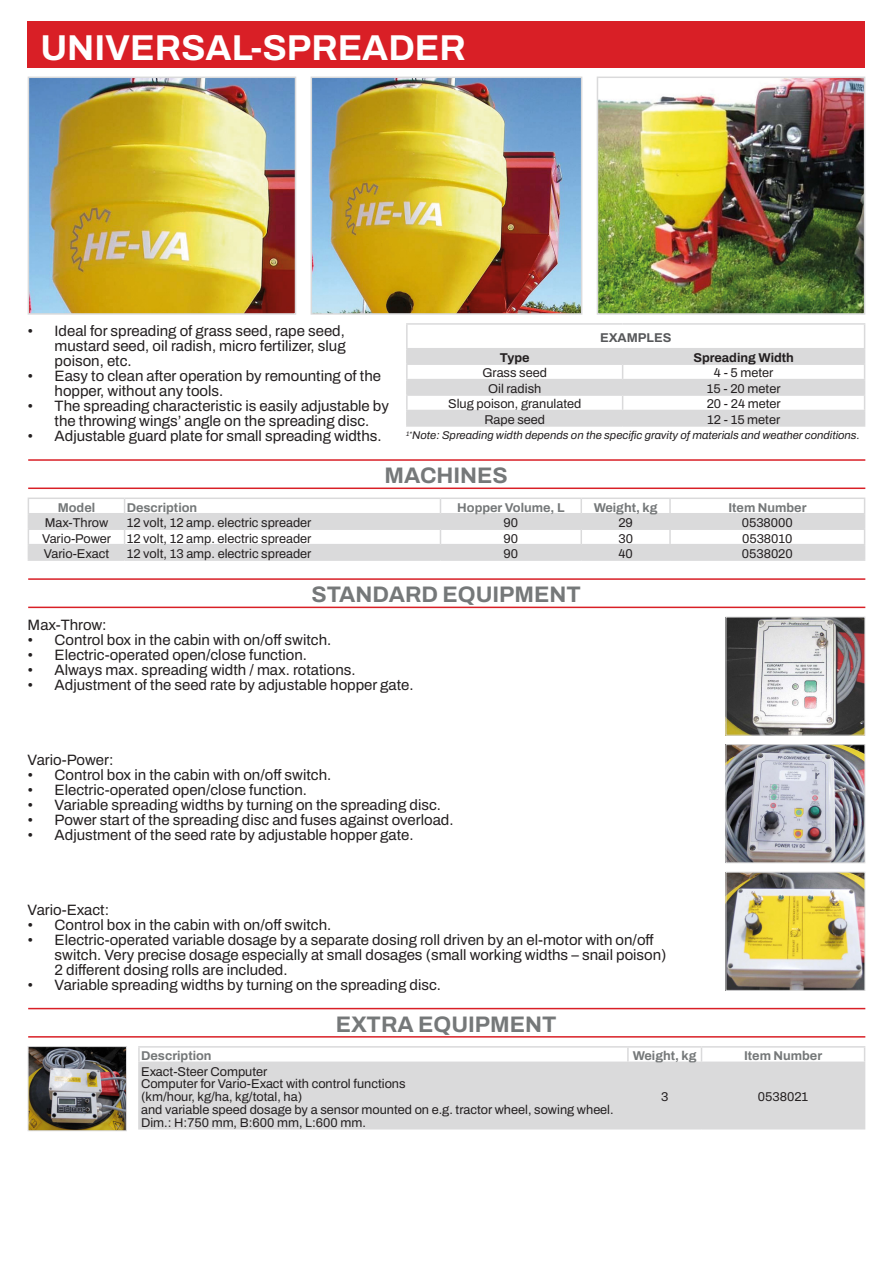
<style>
.page{position:relative;width:893px;height:1263px;background:#fff}
.page>*{position:absolute;margin:0;border:0;box-sizing:border-box;transform-origin:0 0}
.Overskrift_DK{font:700 36px "Archivo";color:#fff}
.Underoverskrift_DK{font:700 22.5px "Archivo";color:#757879}
.t1{font:15px/15px "Archivo";color:#231f20}
.t2{font:12.75px "Archivo";color:#231f20}
.t3{font:700 12.75px "Archivo";color:#757879}
.t4{font:700 12.75px "Archivo";color:#231f20}
.t5{font:700 12.75px "Archivo";color:#57585a}
.t6{font:italic 11.25px "Archivo";color:#231f20}
</style>
<div class="page">
<img style="left:31px;top:80px;width:262px;height:232px">
<div style="left:28px;top:77px;width:268px;height:238px;border:2px solid #dadadb"></div>
<img style="left:600px;top:80px;width:262px;height:232px">
<div style="left:597px;top:77px;width:268px;height:238px;border:2px solid #dadadb"></div>
<div style="left:28px;top:21px;width:837px;height:47px;background:#d91f26"></div>
<hr style="left:28px;top:459px;width:837px;height:2px;background:#d91f26">
<hr style="left:28px;top:487px;width:837px;height:2px;background:#d91f26">
<img style="left:314px;top:80px;width:265px;height:232px">
<div style="left:311px;top:77px;width:271px;height:238px;border:2px solid #dadadb"></div>
<hr style="left:28px;top:497px;width:97px;height:2px;background:#dadadb">
<hr style="left:125px;top:497px;width:315px;height:2px;background:#dadadb">
<hr style="left:440px;top:497px;width:141px;height:2px;background:#dadadb">
<hr style="left:581px;top:497px;width:89px;height:2px;background:#dadadb">
<hr style="left:670px;top:497px;width:195px;height:2px;background:#dadadb">
<svg style="left:28px;top:499px;width:837px;height:60px"></svg>
<hr style="left:28px;top:559px;width:97px;height:2px;background:#dadadb">
<hr style="left:125px;top:559px;width:315px;height:2px;background:#dadadb">
<hr style="left:440px;top:559px;width:141px;height:2px;background:#dadadb">
<hr style="left:581px;top:559px;width:89px;height:2px;background:#dadadb">
<hr style="left:670px;top:559px;width:195px;height:2px;background:#dadadb">
<hr style="left:28px;top:578px;width:837px;height:2px;background:#d91f26">
<hr style="left:28px;top:607px;width:837px;height:1px;background:#d91f26">
<img style="left:727px;top:619px;width:136px;height:115px">
<div style="left:725px;top:617px;width:140px;height:119px;border:1px solid #dadadb"></div>
<img style="left:727px;top:874px;width:136px;height:115px">
<div style="left:725px;top:872px;width:140px;height:119px;border:1px solid #dadadb"></div>
<img style="left:727px;top:746px;width:136px;height:115px">
<div style="left:725px;top:744px;width:140px;height:119px;border:1px solid #dadadb"></div>
<hr style="left:28px;top:1008px;width:837px;height:1px;background:#d91f26">
<hr style="left:28px;top:1036px;width:837px;height:1px;background:#d91f26">
<div style="left:140px;top:1063px;width:724px;height:65px;background:#dadadb"></div>
<hr style="left:138px;top:1046px;width:490px;height:1px;background:#dadadb">
<svg style="left:138px;top:1047px;width:2px;height:14px"></svg>
<hr style="left:628px;top:1046px;width:73px;height:1px;background:#dadadb">
<hr style="left:701px;top:1046px;width:164px;height:1px;background:#dadadb">
<svg style="left:701px;top:1047px;width:1px;height:14px"></svg>
<svg style="left:864px;top:1047px;width:1px;height:14px"></svg>
<hr style="left:628px;top:1061px;width:73px;height:2px;background:#dadadb">
<hr style="left:701px;top:1061px;width:164px;height:2px;background:#dadadb">
<hr style="left:864px;top:1063px;width:1px;height:65px;background:#dadadb">
<hr style="left:628px;top:1128px;width:73px;height:1px;background:#dadadb">
<hr style="left:701px;top:1128px;width:164px;height:1px;background:#dadadb">
<hr style="left:138px;top:1061px;width:490px;height:2px;background:#dadadb">
<hr style="left:138px;top:1063px;width:2px;height:65px;background:#dadadb">
<hr style="left:701px;top:1063px;width:1px;height:65px;background:#dadadb">
<hr style="left:138px;top:1128px;width:490px;height:1px;background:#dadadb">
<svg style="left:627px;top:1047px;width:2px;height:14px"></svg>
<hr style="left:627px;top:1063px;width:2px;height:65px;background:#dadadb">
<hr style="left:406px;top:323px;width:217px;height:2px;background:#dadadb">
<hr style="left:623px;top:323px;width:242px;height:2px;background:#dadadb">
<svg style="left:406px;top:325px;width:459px;height:100px"></svg>
<hr style="left:406px;top:425px;width:217px;height:2px;background:#dadadb">
<hr style="left:623px;top:425px;width:242px;height:2px;background:#dadadb">
<img style="left:30px;top:1048px;width:95px;height:81px">
<div style="left:28px;top:1046px;width:99px;height:85px;border:1px solid #dadadb"></div>
<p class="Overskrift_DK" style="left:40px;top:21px;width:427px">UNIVERSAL-SPREADER</p>
<p class="t1" style="left:55px;top:324px;width:293px;text-align:justify;text-indent:-27px">• Ideal for spreading of grass seed, rape seed, mustard seed, oil radish, micro fertilizer, slug poison, etc.</p>
<p class="t1" style="left:55px;top:369px;width:328px;text-indent:-27px">• Easy to clean after operation by remounting of the hopper, without any tools.</p>
<p class="t1" style="left:28px;top:399px;width:363px;text-align:center">• The spreading characteristic is easily adjustable by the throwing wings’ angle on the spreading disc.</p>
<p class="t1" style="left:28px;top:429px;width:356px">• Adjustable guard plate for small spreading widths.</p>
<p class="Underoverskrift_DK" style="left:384px;top:458px;width:125px">MACHINES</p>
<p class="t3" style="left:58px;top:498px;width:39px">Model</p>
<p class="t3" style="left:127px;top:498px;width:72px">Description</p>
<p class="t3" style="left:457px;top:498px;width:109px">Hopper Volume, L</p>
<p class="t3" style="left:594px;top:498px;width:65px">Weight, kg</p>
<p class="t3" style="left:728px;top:498px;width:80px">Item Number</p>
<p class="t2" style="left:45px;top:513px;width:65px">Max-Throw</p>
<p class="t2" style="left:127px;top:513px;width:186px">12 volt, 12 amp. electric spreader</p>
<p class="t2" style="left:504px;top:513px;width:16px">90</p>
<p class="t2" style="left:618px;top:513px;width:16px">29</p>
<p class="t2" style="left:742px;top:513px;width:53px">0538000</p>
<p class="t2" style="left:42px;top:529px;width:71px">Vario-Power</p>
<p class="t2" style="left:127px;top:529px;width:186px">12 volt, 12 amp. electric spreader</p>
<p class="t2" style="left:504px;top:529px;width:16px">90</p>
<p class="t2" style="left:618px;top:529px;width:16px">30</p>
<p class="t2" style="left:742px;top:529px;width:52px">0538010</p>
<p class="t2" style="left:44px;top:544px;width:67px">Vario-Exact</p>
<p class="t2" style="left:127px;top:544px;width:186px">12 volt, 13 amp. electric spreader</p>
<p class="t2" style="left:504px;top:544px;width:16px">90</p>
<p class="t2" style="left:618px;top:544px;width:16px">40</p>
<p class="t2" style="left:742px;top:544px;width:53px">0538020</p>
<p class="Underoverskrift_DK" style="left:311px;top:577px;width:271px">STANDARD EQUIPMENT</p>
<p class="t1" style="left:28px;top:617px;width:81px">Max-Throw:</p>
<p class="t1" style="left:28px;top:632px;width:305px">• Control box in the cabin with on/off switch.</p>
<p class="t1" style="left:28px;top:647px;width:281px">• Electric-operated open/close function.</p>
<p class="t1" style="left:28px;top:662px;width:330px">• Always max. spreading width / max. rotations.</p>
<p class="t1" style="left:28px;top:677px;width:387px">• Adjustment of the seed rate by adjustable hopper gate.</p>
<p class="t5" style="left:600px;top:328px;width:73px">EXAMPLES</p>
<p class="t4" style="left:500px;top:348px;width:31px">Type</p>
<p class="t4" style="left:693px;top:348px;width:102px">Spreading Width</p>
<p class="t2" style="left:482px;top:364px;width:66px">Grass seed</p>
<p class="t2" style="left:714px;top:364px;width:61px">4 - 5 meter</p>
<p class="t2" style="left:488px;top:379px;width:55px">Oil radish</p>
<p class="t2" style="left:707px;top:379px;width:75px">15 - 20 meter</p>
<p class="t2" style="left:448px;top:395px;width:135px">Slug poison, granulated</p>
<p class="t2" style="left:707px;top:395px;width:76px">20 - 24 meter</p>
<p class="t2" style="left:484px;top:410px;width:62px">Rape seed</p>
<p class="t2" style="left:707px;top:410px;width:74px">12 - 15 meter</p>
<p class="t6" style="left:406px;top:427px;width:455px"><sup>1*</sup>Note: Spreading width depends on the specific gravity of materials and weather conditions.</p>
<p class="t1" style="left:28px;top:752px;width:87px">Vario-Power:</p>
<p class="t1" style="left:28px;top:767px;width:305px">• Control box in the cabin with on/off switch.</p>
<p class="t1" style="left:28px;top:782px;width:281px">• Electric-operated open/close function.</p>
<p class="t1" style="left:28px;top:797px;width:415px">• Variable spreading widths by turning on the spreading disc.</p>
<p class="t1" style="left:28px;top:812px;width:427px">• Power start of the spreading disc and fuses against overload.</p>
<p class="t1" style="left:28px;top:827px;width:387px">• Adjustment of the seed rate by adjustable hopper gate.</p>
<p class="t1" style="left:28px;top:902px;width:83px">Vario-Exact:</p>
<p class="t1" style="left:28px;top:917px;width:305px">• Control box in the cabin with on/off switch.</p>
<p class="t1" style="left:55px;top:932px;width:613px;text-indent:-27px">• Electric-operated variable dosage by a separate dosing roll driven by an el-motor with on/off switch. Very precise dosage especially at small dosages (small working widths – snail poison)<br>2 different dosing rolls are included.</p>
<p class="t1" style="left:28px;top:977px;width:415px">• Variable spreading widths by turning on the spreading disc.</p>
<p class="Underoverskrift_DK" style="left:336px;top:1007px;width:222px">EXTRA EQUIPMENT</p>
<p class="t3" style="left:141px;top:1046px;width:72px">Description</p>
<p class="t3" style="left:633px;top:1046px;width:65px">Weight, kg</p>
<p class="t3" style="left:744px;top:1046px;width:80px">Item Number</p>
<p class="t2" style="left:141px;top:1062px;width:128px">Exact-Steer Computer</p>
<p class="t2" style="left:141px;top:1074px;width:266px">Computer for Vario-Exact with control functions</p>
<p class="t2" style="left:141px;top:1087px;width:163px">(km/hour, kg/ha, kg/total, ha)</p>
<p class="t2" style="left:141px;top:1100px;width:474px">and variable speed dosage by a sensor mounted on e.g. tractor wheel, sowing wheel.</p>
<p class="t2" style="left:141px;top:1113px;width:226px">Dim.: H:750 mm, B:600 mm, L:600 mm.</p>
<p class="t2" style="left:661px;top:1087px;width:9px">3</p>
<p class="t2" style="left:758px;top:1087px;width:52px">0538021</p>
</div>
